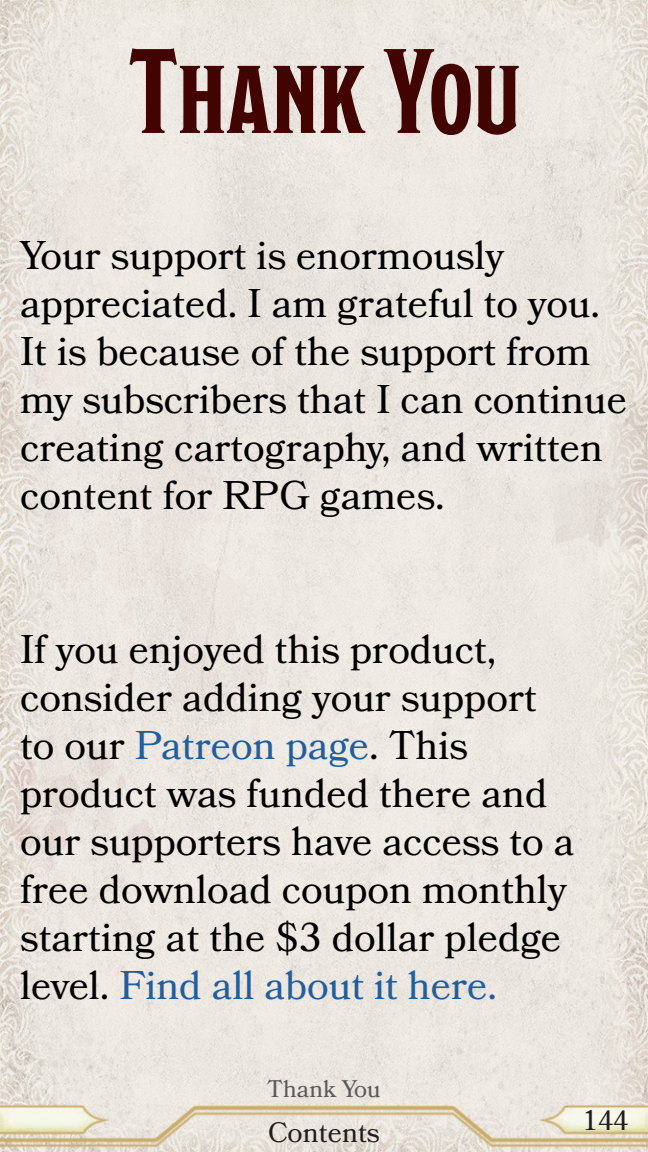
<style>
.page{position:relative;width:648px;height:1152px;background:#fff}
.page>*{position:absolute;margin:0;border:0;box-sizing:border-box;transform-origin:0 0}
.t1{font:120px "Modesto Condensed";color:#420400}
.t2{font:40px/48px "Bookmania";color:#000}
.t3{font:28px "Bookmania";color:#211d1e}
.t4{font:24px "Bookmania";color:#58595b}
.s1{color:#215e9e}
</style>
<div class="page">
<img style="left:0;top:0;width:648px;height:1152px">
<h1 class="t1" style="left:129px;top:31px;width:394px">Thank You</h1>
<p class="t2" style="left:20px;top:231px;width:608px">Your support is enormously appreciated. I am grateful to you.<br>It is because of the support from my subscribers that I can continue creating cartography, and written content for RPG games.</p>
<p class="t2" style="left:20px;top:625px;width:556px">If you enjoyed this product, consider adding your support to our <span class="s1">Patreon page</span>. This product was funded there and our supporters have access to a free download coupon monthly starting at the $3 dollar pledge level. <span class="s1">Find all about it here.</span></p>
<p class="t4" style="left:267px;top:1075px;width:115px">Thank You</p>
<p class="t3" style="left:268px;top:1116px;width:113px">Contents</p>
<p class="t3" style="left:583px;top:1104px;width:48px">144</p>
</div>
